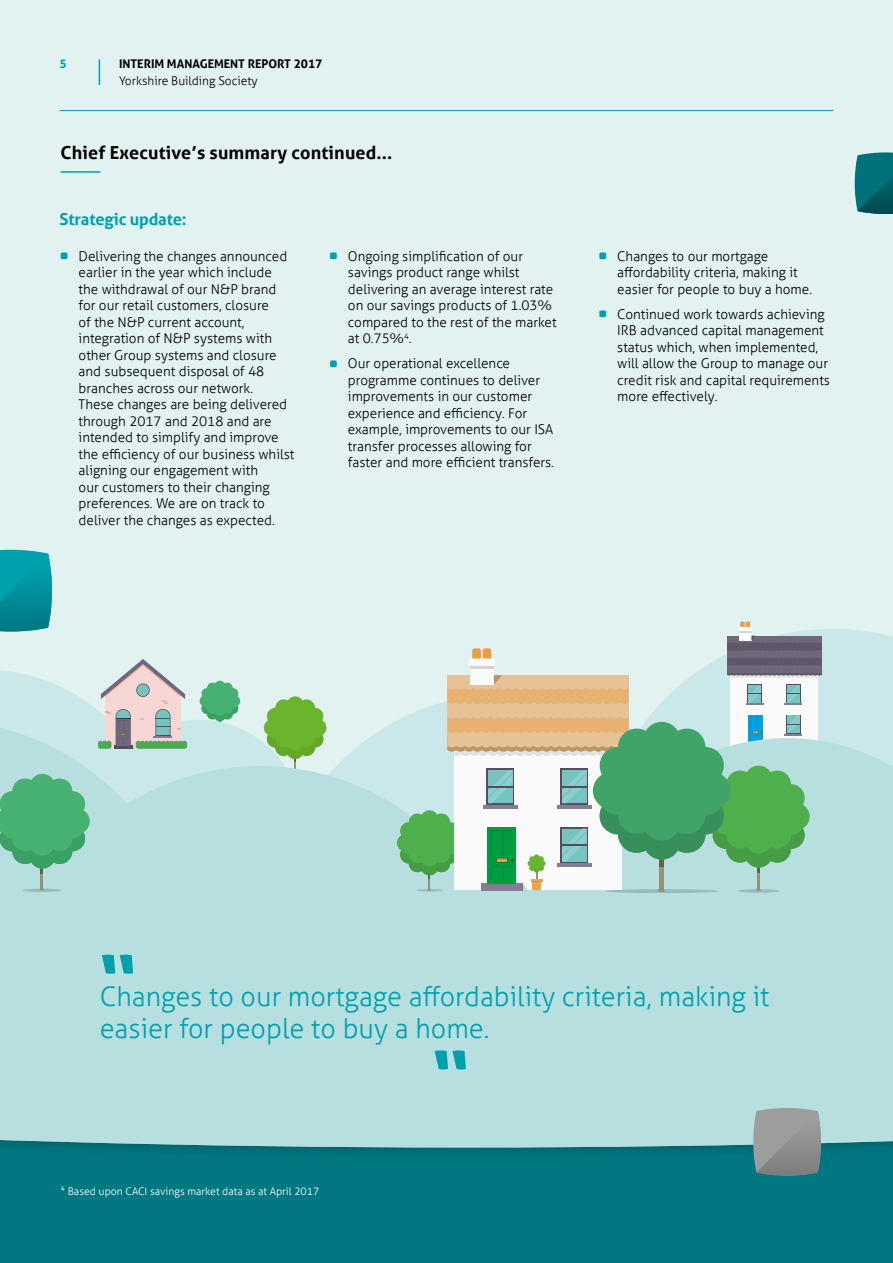
<style>
.page{position:relative;width:893px;height:1263px;background:#fff}
.page>*{position:absolute;margin:0;border:0;box-sizing:border-box;transform-origin:0 0}
.t1{font:300 27px/31.5px "YBSG Aller";color:#00a0ad}
.t2{font:700 18px "YBSG Aller";letter-spacing:.01em;color:#000}
.t3{font:700 16.5px "YBSG Aller";letter-spacing:-.01em;color:#00a0ad}
.t4{font:300 13.5px/16.5px "YBSG Aller";color:#000}
.t5{font:700 12px "YBSG Aller";color:#000}
.t6{font:300 12px "YBSG Aller";color:#000}
.t7{font:700 12px "YBSG Aller";color:#00a0ad}
.t8{font:300 10.5px "YBSG Aller";color:#fff}
.s1{font-family:"YBSG Headline";font-weight:400;font-size:27px;color:#00a0ad}
</style>
<div class="page">
<div style="left:0;top:0;width:893px;height:629px;background:#e2f2f1"></div>
<svg style="left:0;top:629px;width:893px;height:91px;background:#d9edec"></svg>
<svg style="left:264px;top:696px;width:62px;height:24px"></svg>
<div style="left:731px;top:672px;width:87px;height:76px;background:#fbfafb"></div>
<div style="left:727px;top:636px;width:95px;height:38px;background:#70677b"></div>
<svg style="left:727px;top:658px;width:95px;height:20px"></svg>
<svg style="left:727px;top:622px;width:95px;height:29px"></svg>
<div style="left:747px;top:684px;width:15px;height:19px;background:#554e5d"></div>
<svg style="left:746px;top:685px;width:18px;height:20px"></svg>
<div style="left:786px;top:684px;width:15px;height:19px;background:#554e5d"></div>
<svg style="left:784px;top:685px;width:18px;height:20px"></svg>
<svg style="left:786px;top:715px;width:15px;height:1px"></svg>
<div style="left:748px;top:715px;width:15px;height:29px;background:#00a3e2"></div>
<svg style="left:0;top:720px;width:893px;height:308px;background:#b8dfdf"></svg>
<hr style="left:23px;top:889px;width:39px;height:3px;background:#98bbbd;border-radius:50%">
<hr style="left:41px;top:843px;width:2px;height:47px;background:#93937b">
<svg style="left:0;top:774px;width:90px;height:99px;background:#62ba8c"></svg>
<svg style="left:738px;top:889px;width:41px;height:4px"></svg>
<svg style="left:472px;top:648px;width:19px;height:10px"></svg>
<div style="left:447px;top:675px;width:181px;height:74px;background:#e7c296"></div>
<div style="left:470px;top:662px;width:24px;height:23px;background:#fbfbfb"></div>
<div style="left:469px;top:658px;width:26px;height:8px;background:#fbfbfb"></div>
<hr style="left:470px;top:666px;width:24px;height:3px;background:#d6d6d6">
<svg style="left:447px;top:675px;width:181px;height:29px"></svg>
<hr style="left:605px;top:889px;width:113px;height:4px;background:#98bbbd;border-radius:50%">
<svg style="left:397px;top:716px;width:442px;height:175px"></svg>
<div style="left:0;top:1028px;width:893px;height:235px;background:#b7dfe0"></div>
<div style="left:0;top:297px;width:264px;height:219px;background:#e2f2f1"></div>
<div style="left:438px;top:39px;width:323px;height:219px;background:#e2f2f1"></div>
<div style="left:557px;top:334px;width:323px;height:219px;background:#e2f2f1"></div>
<svg style="left:98px;top:659px;width:89px;height:90px;background:#cac9c5"></svg>
<hr style="left:60px;top:171px;width:40px;height:2px;background:#00a0ad">
<div style="left:0;top:1060px;width:893px;height:203px;background:#000;opacity:.35"></div>
<svg style="left:102px;top:955px;width:31px;height:19px"></svg>
<svg style="left:435px;top:1050px;width:31px;height:19px"></svg>
<svg style="left:0;top:550px;width:52px;height:81px;background:#0995a0"></svg>
<svg style="left:855px;top:152px;width:38px;height:62px;background:#0b6e76"></svg>
<svg style="left:753px;top:1108px;width:68px;height:67px;background:#919594"></svg>
<svg style="left:99px;top:60px;width:1px;height:25px"></svg>
<hr style="left:60px;top:110px;width:773px;height:1px;background:#00a0ad">
<p class="t7" style="left:60px;top:57px;width:9px">5</p>
<p class="t5" style="left:119px;top:57px;width:205px">INTERIM MANAGEMENT REPORT 2017</p>
<p class="t6" style="left:119px;top:73px;width:140px">Yorkshire Building Society</p>
<h2 class="t2" style="left:60px;top:141px;width:334px">Chief Executive’s summary continued...</h2>
<p class="t3" style="left:60px;top:208px;width:129px">Strategic update:</p>
<p class="t4" style="left:79px;top:248px;width:217px;text-indent:-19px"><span class="s1">•</span> Delivering the changes announced earlier in the year which include the withdrawal of our N&amp;P brand for our retail customers, closure<br>of the N&amp;P current account, integration of N&amp;P systems with other Group systems and closure and subsequent disposal of 48 branches across our network.<br>These changes are being delivered through 2017 and 2018 and are intended to simplify and improve the efficiency of our business whilst aligning our engagement with<br>our customers to their changing preferences. We are on track to deliver the changes as expected.</p>
<p class="t4" style="left:348px;top:248px;width:210px;text-indent:-19px"><span class="s1">•</span> Ongoing simplification of our savings product range whilst delivering an average interest rate on our savings products of 1.03% compared to the rest of the market at 0.75%<sup>4</sup>.</p>
<p class="t4" style="left:348px;top:355px;width:207px;text-indent:-19px"><span class="s1">•</span> Our operational excellence programme continues to deliver improvements in our customer experience and efficiency. For example, improvements to our ISA transfer processes allowing for faster and more efficient transfers.</p>
<p class="t4" style="left:617px;top:248px;width:196px;text-indent:-19px"><span class="s1">•</span> Changes to our mortgage affordability criteria, making it easier for people to buy a home.</p>
<p class="t4" style="left:617px;top:306px;width:214px;text-indent:-19px"><span class="s1">•</span> Continued work towards achieving<br>IRB advanced capital management status which, when implemented, will allow the Group to manage our credit risk and capital requirements more effectively.</p>
<h1 class="t1" style="left:100px;top:981px;width:671px">Changes to our mortgage affordability criteria, making it easier for people to buy a home.</h1>
<p class="t8" style="left:60px;top:1184px;width:261px">4 Based upon CACI savings market data as at April 2017</p>
</div>
